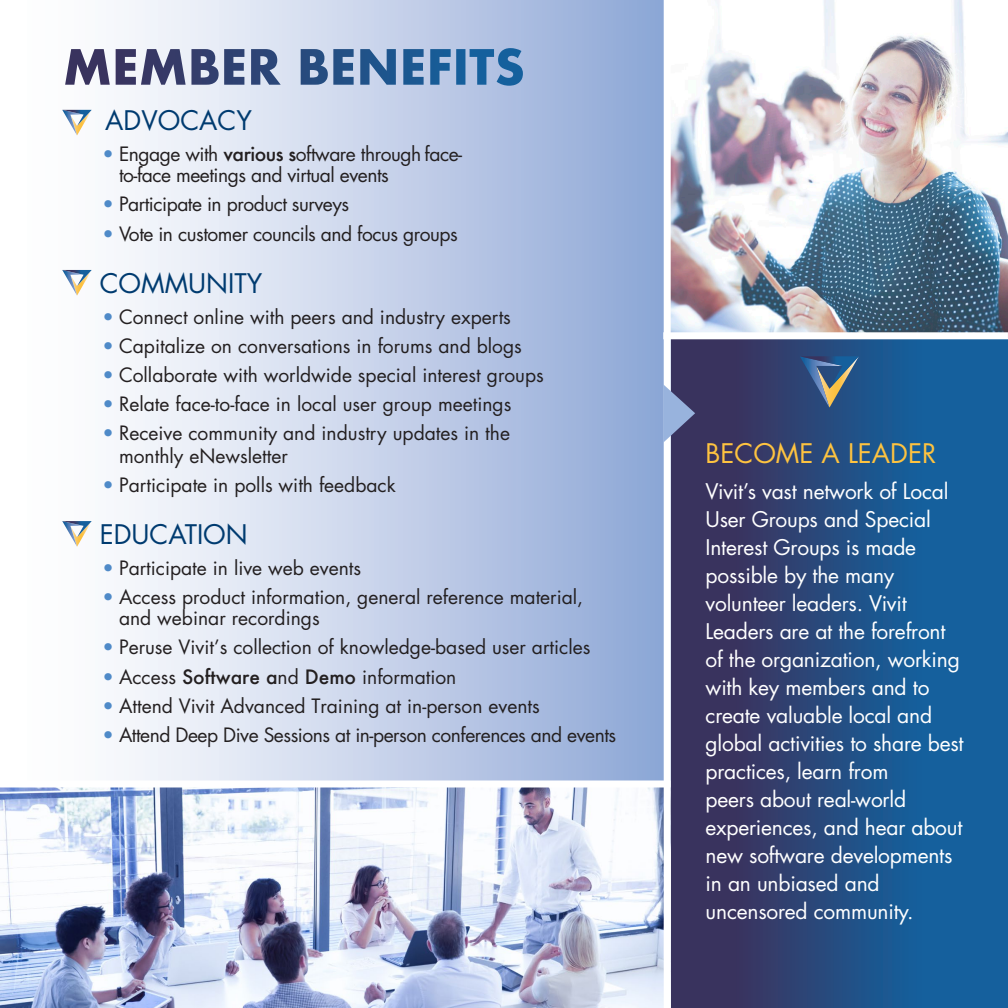
<style>
.page{position:relative;width:1008px;height:1008px;background:#fff}
.page>*{position:absolute;margin:0;border:0;box-sizing:border-box;transform-origin:0 0}
.t1{font:26.25px "Futura";color:#003b70}
.t2{font:26.25px "Futura";color:#fec340}
.t3{font:21px/28px "Futura";letter-spacing:-.01em;color:#fff}
.t4{font:19.25px/22.8px "Futura";color:#231f20}
.t5{font:19.25px/20.8px "Futura";letter-spacing:-.025em;color:#231f20}
.s1{color:#4f8ac8}
.s2{font-weight:500}
</style>
<div class="page">
<div style="left:667px;top:339px;width:341px;height:669px;background:linear-gradient(to right,#3f2d55,#0d6aaa)"></div>
<div style="left:0;top:0;width:670px;height:809px;background:linear-gradient(to right,#fff,#92aad8)"></div>
<img style="left:0;top:788px;width:664px;height:220px">
<img style="left:671px;top:0;width:337px;height:332px">
<svg style="left:191px;top:48px;width:332px;height:38px;background:#708eb5"></svg>
<div style="left:0;top:780px;width:670px;height:8px;background:#fff"></div>
<div style="left:664px;top:0;width:7px;height:1008px;background:#fff"></div>
<div style="left:663px;top:332px;width:345px;height:7px;background:#fff"></div>
<svg style="left:663px;top:384px;width:32px;height:59px;background:#6e79a2"></svg>
<svg style="left:62px;top:110px;width:30px;height:25px"></svg>
<svg style="left:62px;top:270px;width:30px;height:25px"></svg>
<svg style="left:62px;top:521px;width:30px;height:26px"></svg>
<svg style="left:800px;top:356px;width:59px;height:51px;background:#476484"></svg>
<p class="t1" style="left:105px;top:103px;width:148px">ADVOCACY</p>
<p class="t5" style="left:119px;top:144px;width:345px;text-indent:-16px"><span class="s1">•</span> Engage with <span class="s2">various s</span>oftware through face&shy;to-face meetings and virtual events</p>
<p class="t5" style="left:103px;top:194px;width:248px"><span class="s1">•</span> Participate in product surveys</p>
<p class="t5" style="left:103px;top:223px;width:357px"><span class="s1">•</span> Vote in customer councils and focus groups</p>
<p class="t1" style="left:100px;top:266px;width:164px">COMMUNITY</p>
<p class="t4" style="left:103px;top:305px;width:410px"><span class="s1">•</span> Connect online with peers and industry experts</p>
<p class="t4" style="left:103px;top:334px;width:421px"><span class="s1">•</span> Capitalize on conversations in forums and blogs</p>
<p class="t4" style="left:103px;top:363px;width:443px"><span class="s1">•</span> Collaborate with worldwide special interest groups</p>
<p class="t4" style="left:103px;top:392px;width:410px"><span class="s1">•</span> Relate face-to-face in local user group meetings</p>
<p class="t4" style="left:119px;top:421px;width:393px;text-indent:-16px"><span class="s1">•</span> Receive community and industry updates in the monthly eNewsletter</p>
<p class="t4" style="left:103px;top:473px;width:295px"><span class="s1">•</span> Participate in polls with feedback</p>
<p class="t1" style="left:100px;top:516px;width:150px">EDUCATION</p>
<p class="t4" style="left:103px;top:556px;width:260px"><span class="s1">•</span> Participate in live web events</p>
<p class="t4" style="left:119px;top:585px;width:466px;line-height:21.7px;text-indent:-16px"><span class="s1">•</span> Access product information, general ref erence material, and webinar recordings</p>
<p class="t4" style="left:103px;top:636px;width:489px"><span class="s1">•</span> Peruse Vivit’s collection of knowledge-based user articles</p>
<p class="t4" style="left:103px;top:666px;width:355px"><span class="s1">•</span> Access <span class="s2">Software a</span>nd <span class="s2">Demo</span> information</p>
<p class="t4" style="left:103px;top:694px;width:439px"><span class="s1">•</span> Attend Vivit Advanced Training at in-person events</p>
<p class="t5" style="left:103px;top:724px;width:515px"><span class="s1">•</span> Attend Deep Dive Sessions at in-person conferences and events</p>
<p class="t2" style="left:706px;top:435px;width:232px">BECOME A LEADER</p>
<p class="t3" style="left:706px;top:477px;width:260px">Vivit’s vast network of Local<br>User Groups and Special<br>Interest Groups is made possible by the many volunteer leaders. Vivit<br>Leaders are at the forefront of the organization, working with key members and to create valuable local and global activities to share best practices, learn from<br>peers about real-world experiences, and hear about new software developments in an unbiased and uncensored community.</p>
</div>
